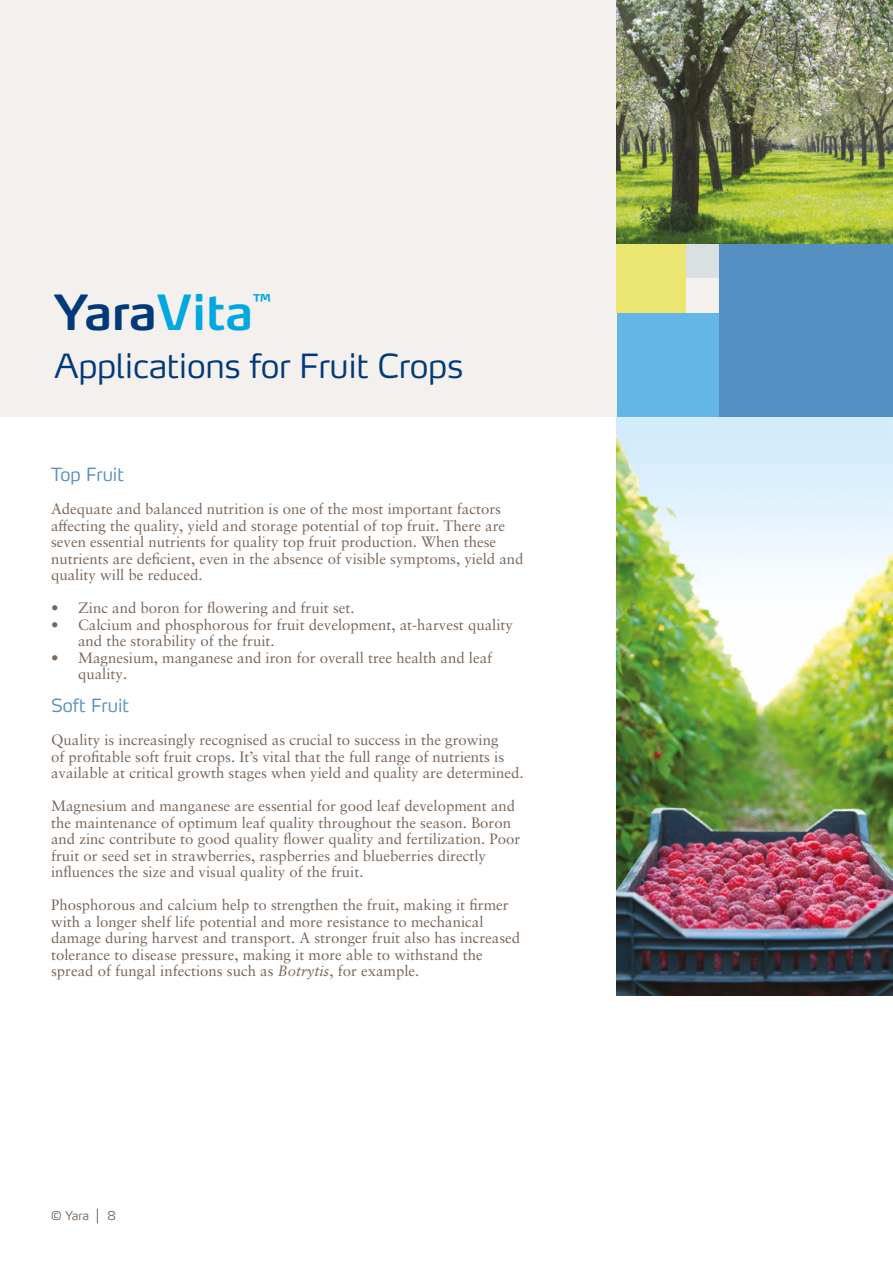
<style>
.page{position:relative;width:893px;height:1263px;background:#fff}
.page>*{position:absolute;margin:0;border:0;box-sizing:border-box;transform-origin:0 0}
.t1{font:600 48px "Max OT";letter-spacing:-.01em;color:#003a78}
.t2{font:300 33px "Max OT";letter-spacing:-.01em;color:#003a78}
.t3{font:300 18px "Yara Max LF";color:#568fc2}
.t4{font:600 17.55px "Max OT";color:#00a8e2}
.t5{font:15px/16.5px "Sabon LT Pro";color:#796659}
._4_Main_heading_47pt{font:300 12px "Yara Max LF";color:#796659}
.s1{color:#00a8e2}
.s2{font-style:italic}
</style>
<div class="page">
<div style="left:0;top:0;width:893px;height:417px;background:#f4f0ee"></div>
<img style="left:617px;top:417px;width:276px;height:579px">
<div style="left:686px;top:244px;width:34px;height:34px;background:#dadfe1"></div>
<div style="left:617px;top:244px;width:69px;height:69px;background:#ebe671"></div>
<div style="left:617px;top:313px;width:103px;height:104px;background:#64b6e7"></div>
<div style="left:720px;top:244px;width:173px;height:173px;background:#568fc2"></div>
<img style="left:617px;top:0;width:276px;height:244px">
<svg style="left:97px;top:1209px;width:1px;height:14px"></svg>
<p class="t1" style="left:54px;top:281px;width:201px">Yara<span class="s1">Vita</span></p>
<p class="t4" style="left:253px;top:289px;width:19px">™</p>
<p class="t2" style="left:54px;top:345px;width:411px">Applications for Fruit Crops</p>
<p class="t3" style="left:51px;top:463px;width:74px">Top Fruit</p>
<p class="t5" style="left:51px;top:500px;width:474px">Adequate and balanced nutrition is one of the most important factors affecting the quality, yield and storage potential of top fruit. There are seven essential nutrients for quality top fruit production. When these nutrients are deficient, even in the absence of visible symptoms, yield and quality will be reduced.</p>
<p class="t5" style="left:51px;top:599px;width:305px">• Zinc and boron for flowering and fruit set.</p>
<p class="t5" style="left:78px;top:616px;width:437px;text-indent:-27px">• Calcium and phosphorous for fruit development, at-harvest quality and the storability of the fruit.</p>
<p class="t5" style="left:78px;top:649px;width:416px;text-indent:-27px">• Magnesium, manganese and iron for overall tree health and leaf quality.</p>
<p class="t3" style="left:51px;top:694px;width:80px">Soft Fruit</p>
<p class="t5" style="left:51px;top:731px;width:474px">Quality is increasingly recognised as crucial to success in the growing<br>of profitable soft fruit crops. It’s vital that the full range of nutrients is available at critical growth stages when yield and quality are determined.</p>
<p class="t5" style="left:51px;top:797px;width:471px">Magnesium and manganese are essential for good leaf development and the maintenance of optimum leaf quality throughout the season. Boron and zinc contribute to good quality flower quality and fertilization. Poor fruit or seed set in strawberries, raspberries and blueberries directly influences the size and visual quality of the fruit.</p>
<p class="t5" style="left:51px;top:896px;width:471px">Phosphorous and calcium help to strengthen the fruit, making it firmer with a longer shelf life potential and more resistance to mechanical damage during harvest and transport. A stronger fruit also has increased tolerance to disease pressure, making it more able to withstand the spread of fungal infections such as <span class="s2">Botrytis</span>, for example.</p>
<p class="_4_Main_heading_47pt" style="left:51px;top:1208px;width:39px">© Yara</p>
<p class="_4_Main_heading_47pt" style="left:108px;top:1208px;width:10px">8</p>
</div>
